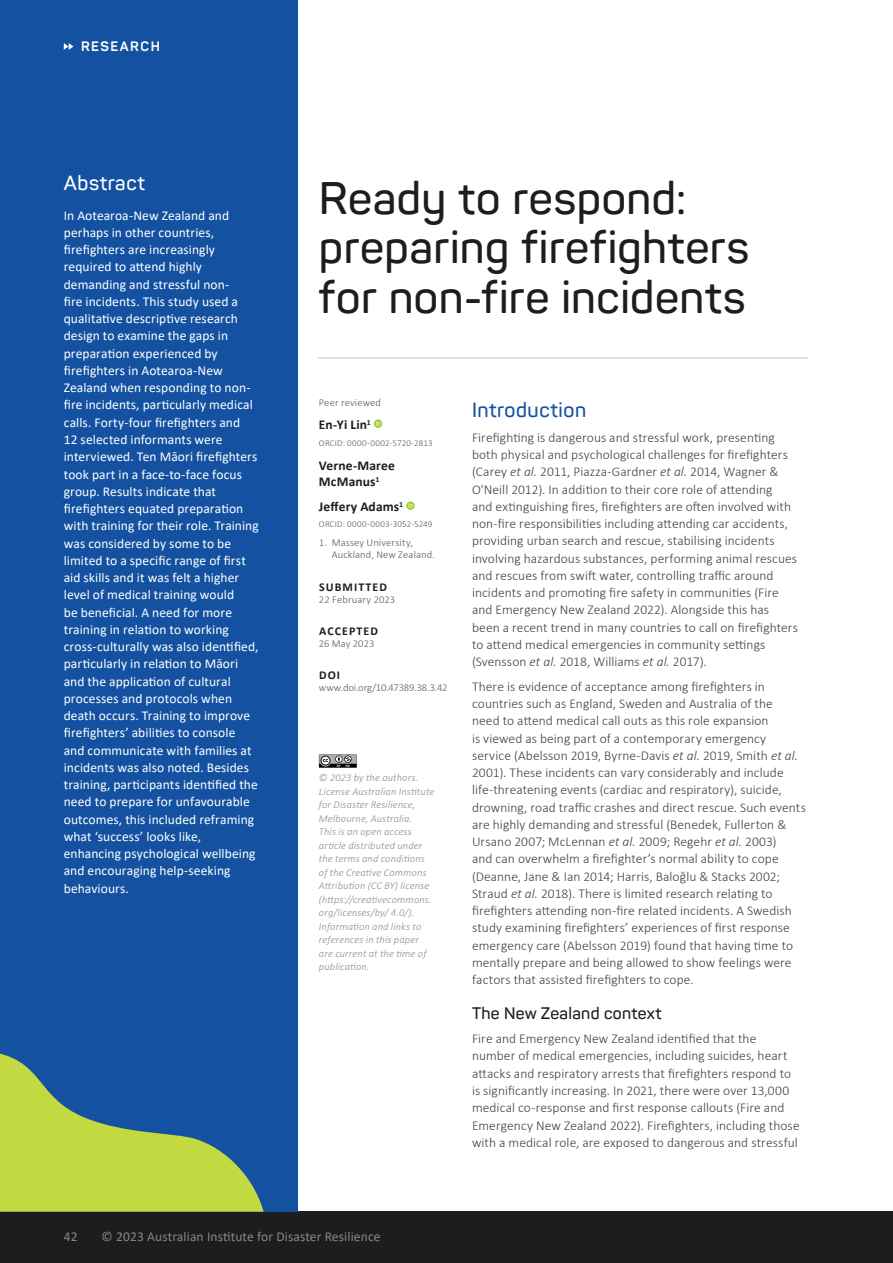
<style>
.page{position:relative;width:893px;height:1263px;background:#fff}
.page>*{position:absolute;margin:0;border:0;box-sizing:border-box;transform-origin:0 0}
.t1{font:600 45px/49.5px "Panton";letter-spacing:.01em;color:#1d1d1f}
.t2{font:600 20.25px "Panton";letter-spacing:.03em;color:#1452a1}
.t3{font:600 20.25px "Panton";letter-spacing:.03em;color:#fff}
.t4{font:600 16.5px "Panton";letter-spacing:.02em;color:#1d1d1f}
.t5{font:300 13.5px/17.2px "Calibri";letter-spacing:.005em;color:#414042}
.t6{font:13.5px/17.2px "Calibri";letter-spacing:.005em;color:#fff}
.t7{font:13.5px "Calibri";letter-spacing:.01em;color:#868788}
.t8{font:700 13.5px/16.5px "Calibri";letter-spacing:.01em;color:#1d1d1f}
.t9{font:700 13.5px "Panton";letter-spacing:.11em;color:#fff}
.t10{font:700 12px "Calibri";letter-spacing:.09em;color:#1d1d1f}
.t11{font:italic 300 10.5px/13.5px "Calibri";letter-spacing:.01em;color:#8a8c8e}
.t12{font:300 10.5px/12px "Calibri";letter-spacing:.01em;color:#58595b}
.t13{font:300 10.5px "Calibri";letter-spacing:-.01em;color:#58595b}
.t14{font:300 9px "Calibri";letter-spacing:.02em;color:#58595b}
.s1{font-style:italic}
</style>
<div class="page">
<div style="left:0;top:0;width:298px;height:81px;background:#1452a1"></div>
<svg style="left:64px;top:43px;width:9px;height:7px"></svg>
<div style="left:0;top:1212px;width:893px;height:51px;background:#1d1d1f"></div>
<div style="left:0;top:81px;width:298px;height:1131px;background:#1452a1"></div>
<svg style="left:0;top:1053px;width:264px;height:159px"></svg>
<hr style="left:319px;top:357px;width:489px;height:2px;background:#d2d8d6">
<svg style="left:374px;top:419px;width:8px;height:9px"></svg>
<svg style="left:376px;top:421px;width:5px;height:5px"></svg>
<svg style="left:406px;top:501px;width:9px;height:9px"></svg>
<svg style="left:408px;top:503px;width:5px;height:4px"></svg>
<svg style="left:319px;top:754px;width:38px;height:14px"></svg>
<p class="t9" style="left:81px;top:38px;width:80px">RESEARCH</p>
<h2 class="t3" style="left:64px;top:170px;width:83px">Abstract</h2>
<p class="t6" style="left:64px;top:206px;width:197px">In Aotearoa-New Zealand and perhaps in other countries, firefighters are increasingly required to attend highly demanding and stressful non-<br>fire incidents. This study used a qualitative descriptive research design to examine the gaps in preparation experienced by firefighters in Aotearoa-New<br>Zealand when responding to non&shy;fire incidents, particularly medical calls. Forty-four firefighters and<br>12 selected informants were interviewed. Ten Māori firefighters took part in a face-to-face focus group. Results indicate that firefighters equated preparation with training for their role. Training was considered by some to be limited to a specific range of first aid skills and it was felt a higher level of medical training would<br>be beneficial. A need for more training in relation to working cross-culturally was also identified, particularly in relation to Māori and the application of cultural processes and protocols when death occurs. Training to improve firefighters’ abilities to console and communicate with families at incidents was also noted. Besides training, participants identified the need to prepare for unfavourable outcomes, this included reframing what ‘success’ looks like, enhancing psychological wellbeing and encouraging help-seeking behaviours.</p>
<h1 class="t1" style="left:319px;top:173px;width:432px">Ready to respond: preparing firefighters for non-fire incidents</h1>
<p class="t12" style="left:319px;top:396px;width:64px">Peer reviewed</p>
<p class="t8" style="left:319px;top:416px;width:53px">En-Yi Lin<sup>1</sup></p>
<p class="t14" style="left:319px;top:437px;width:115px">ORCID: 0000-0002-5720-2813</p>
<p class="t8" style="left:319px;top:457px;width:77px">Verne-Maree<br>McManus<sup>1</sup></p>
<p class="t8" style="left:319px;top:498px;width:86px">Jeffery Adams<sup>1</sup></p>
<p class="t14" style="left:319px;top:518px;width:115px">ORCID: 0000-0003-3052-5249</p>
<p class="t12" style="left:332px;top:536px;width:105px;text-indent:-13px">1. Massey University,<br>Auckland, New Zealand.</p>
<p class="t10" style="left:319px;top:578px;width:69px">SUBMITTED</p>
<p class="t12" style="left:319px;top:593px;width:78px">22 February 2023</p>
<p class="t10" style="left:319px;top:622px;width:60px">ACCEPTED</p>
<p class="t12" style="left:319px;top:637px;width:57px">26 May 2023</p>
<p class="t10" style="left:319px;top:667px;width:23px">DOI</p>
<p class="t13" style="left:319px;top:681px;width:130px">www.doi.org/10.47389.38.3.42</p>
<p class="t11" style="left:319px;top:771px;width:117px">© 2023 by the authors.<br>License Australian Institute for Disaster Resilience,<br>Melbourne, Australia.<br>This is an open access article distributed under the terms and conditions of the Creative Commons<br>Attribution (CC BY) license (https://creativecommons. org/licenses/by/ 4.0/).<br>Information and links to references in this paper are current at the time of publication.</p>
<h2 class="t2" style="left:472px;top:398px;width:116px">Introduction</h2>
<p class="t5" style="left:472px;top:429px;width:327px">Firefighting is dangerous and stressful work, presenting both physical and psychological challenges for firefighters (Carey <span class="s1">et al.</span> 2011, Piazza-Gardner <span class="s1">et al.</span> 2014, Wagner &amp; O'Neill 2012). In addition to their core role of attending<br>and extinguishing fires, firefighters are often involved with non-fire responsibilities including attending car accidents, providing urban search and rescue, stabilising incidents involving hazardous substances, performing animal rescues and rescues from swift water, controlling traffic around incidents and promoting fire safety in communities (Fire and Emergency New Zealand 2022). Alongside this has been a recent trend in many countries to call on firefighters to attend medical emergencies in community settings (Svensson <span class="s1">et al.</span> 2018, Williams <span class="s1">et al.</span> 2017).</p>
<p class="t5" style="left:472px;top:678px;width:335px">There is evidence of acceptance among firefighters in countries such as England, Sweden and Australia of the<br>need to attend medical call outs as this role expansion<br>is viewed as being part of a contemporary emergency service (Abelsson 2019, Byrne-Davis <span class="s1">et al.</span> 2019, Smith <span class="s1">et al.<br></span>2001). These incidents can vary considerably and include life-threatening events (cardiac and respiratory), suicide, drowning, road traffic crashes and direct rescue. Such events are highly demanding and stressful (Benedek, Fullerton &amp; Ursano 2007; McLennan <span class="s1">et al.</span> 2009; Regehr <span class="s1">et al.</span> 2003)<br>and can overwhelm a firefighter’s normal ability to cope (Deanne, Jane &amp; Ian 2014; Harris, Baloğlu &amp; Stacks 2002; Straud <span class="s1">et al.</span> 2018). There is limited research relating to firefighters attending non-fire related incidents. A Swedish study examining firefighters’ experiences of first response emergency care (Abelsson 2019) found that having time to mentally prepare and being allowed to show feelings were factors that assisted firefighters to cope.</p>
<p class="t4" style="left:472px;top:1002px;width:191px">The New Zealand context</p>
<p class="t5" style="left:472px;top:1030px;width:329px">Fire and Emergency New Zealand identified that the number of medical emergencies, including suicides, heart attacks and respiratory arrests that firefighters respond to is significantly increasing. In 2021, there were over 13,000 medical co-response and first response callouts (Fire and Emergency New Zealand 2022). Firefighters, including those with a medical role, are exposed to dangerous and stressful</p>
<p class="t7" style="left:64px;top:1227px;width:15px">42</p>
<p class="t7" style="left:102px;top:1227px;width:280px">© 2023 Australian Institute for Disaster Resilience</p>
</div>
